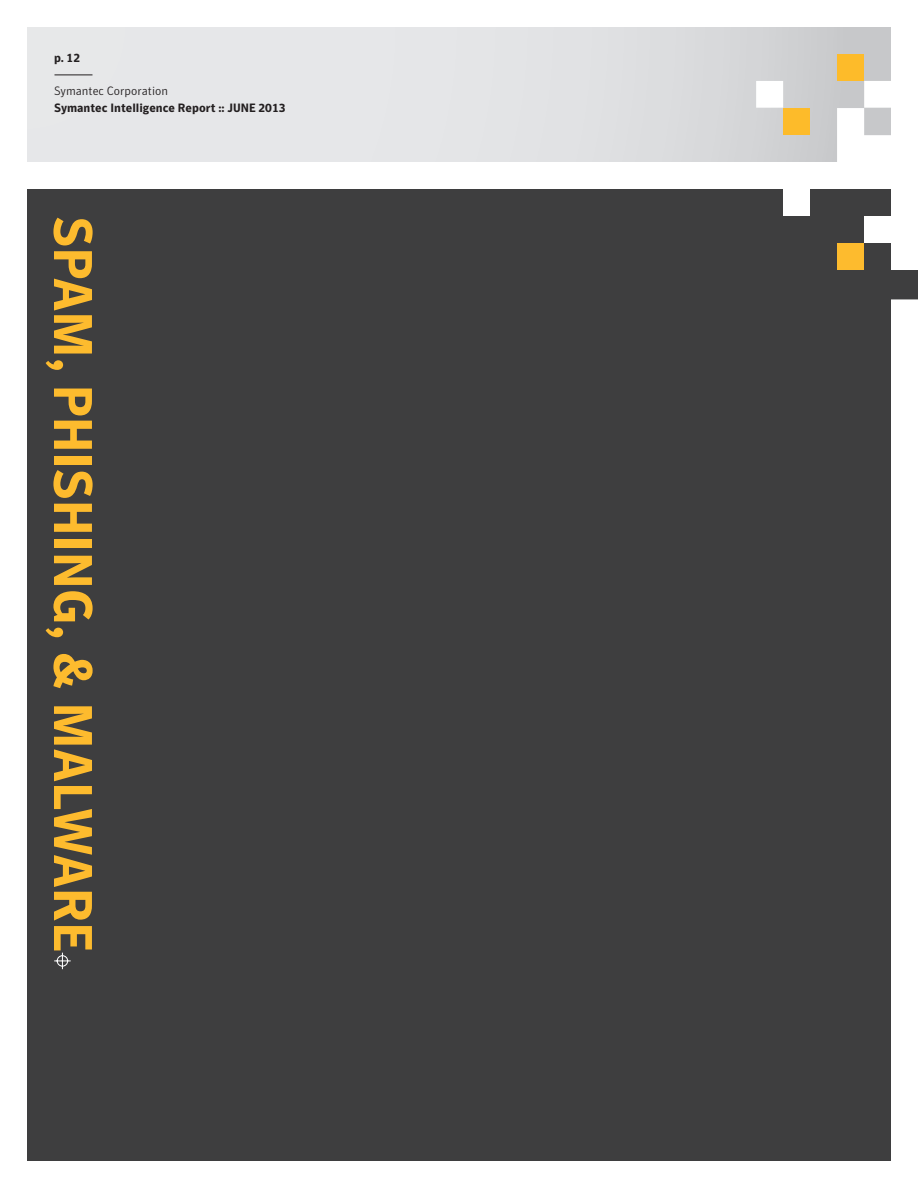
<style>
.page{position:relative;width:918px;height:1188px;background:#fff}
.page>*{position:absolute;margin:0;border:0;box-sizing:border-box;transform-origin:0 0}
.Section_Divider_Head{font:700 54px "Symantec Sans";letter-spacing:-.005em;color:#fdbb2e}
.t1{font:700 12px "Symantec Sans";color:#231f20}
.t2{font:300 12px "Symantec Sans";color:#231f20}
</style>
<div class="page">
<div style="left:837px;top:54px;width:27px;height:27px;background:#fdbb2a"></div>
<div style="left:783px;top:108px;width:27px;height:27px;background:#fdbb2a"></div>
<hr style="left:54px;top:75px;width:38px;height:1px;background:#231f20">
<div style="left:27px;top:189px;width:891px;height:972px;background:#3e3e3f"></div>
<div style="left:837px;top:243px;width:27px;height:27px;background:#fdbb2e"></div>
<svg style="left:53px;top:952px;width:18px;height:18px"></svg>
<p class="t1" style="left:54px;top:51px;width:28px">p. 12</p>
<p class="t2" style="left:54px;top:84px;width:115px">Symantec Corporation</p>
<p class="t1" style="left:54px;top:101px;width:233px">Symantec Intelligence Report :: JUNE 2013</p>
<p class="Section_Divider_Head" style="left:105px;top:216px;width:738px;rotate:90deg">SPAM, PHISHING, &amp; MALWARE</p>
</div>
